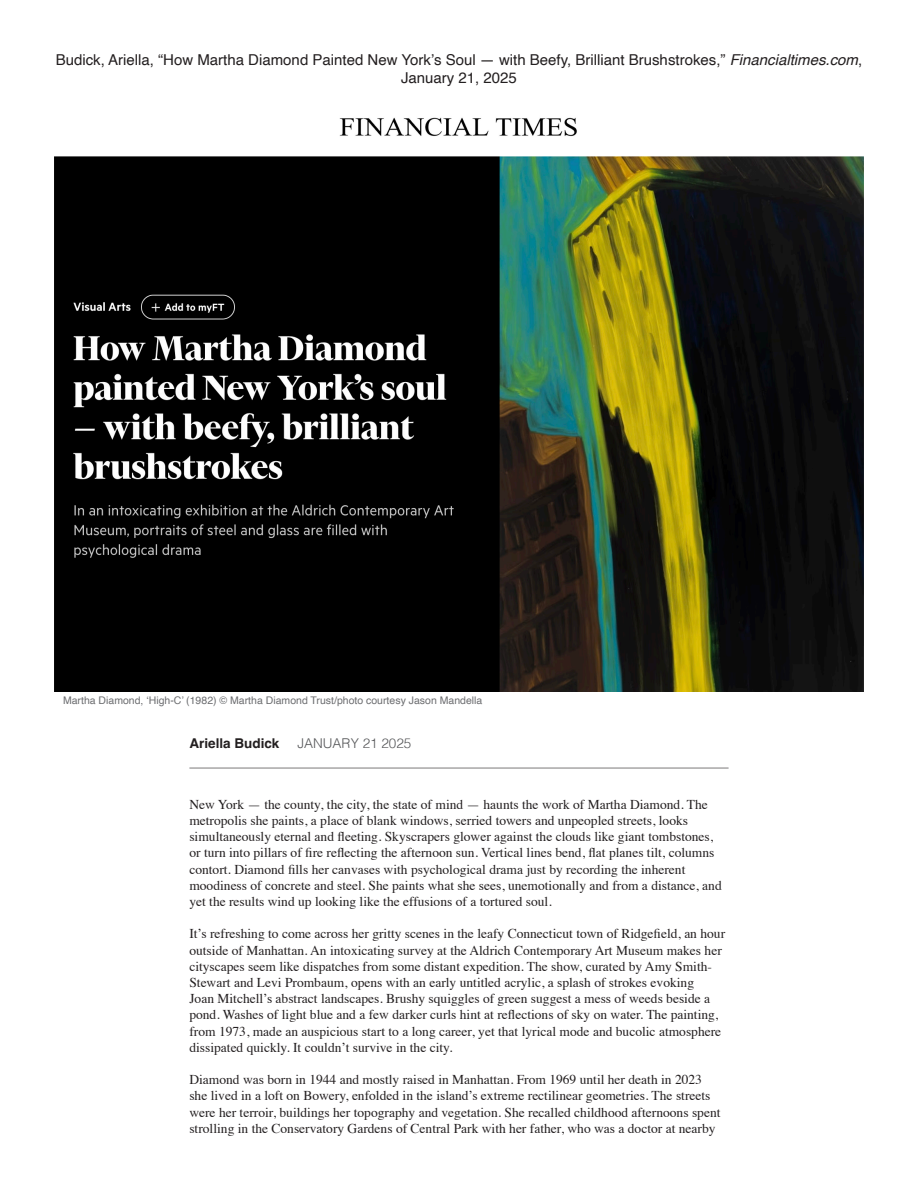
<style>
.page{position:relative;width:918px;height:1188px;background:#fff}
.page>*{position:absolute;margin:0;border:0;box-sizing:border-box;transform-origin:0 0}
.t1{font:15px/18px "Helvetica";color:#231f20;text-align:center}
.t2{font:13.5px/16.2px "Times";color:#231f20}
.t3{font:700 13.5px "Helvetica";color:#231f20}
.t4{font:300 13.5px "Helvetica";color:#57585a}
.t5{font:10.5px "Helvetica";color:#6c6d70}
.s1{font-style:italic}
</style>
<div class="page">
<img style="left:339px;top:117px;width:238px;height:20px">
<img style="left:54px;top:157px;width:810px;height:534px">
<hr style="left:189px;top:768px;width:540px;height:1px;background:#231f20">
<p class="t1" style="left:56px;top:51px;width:808px">Budick, Ariella, “How Martha Diamond Painted New York’s Soul — with Beefy, Brilliant Brushstrokes,” <span class="s1">Financialtimes.com</span>,<br>January 21, 2025</p>
<p class="t5" style="left:63px;top:692px;width:421px">Martha Diamond, ‘High-C’ (1982) © Martha Diamond Trust/photo courtesy Jason Mandella</p>
<p class="t3" style="left:189px;top:735px;width:92px">Ariella Budick</p>
<p class="t4" style="left:297px;top:732px;width:116px">JANUARY 21 2025</p>
<p class="t2" style="left:189px;top:795px;width:534px">New York — the county, the city, the state of mind — haunts the work of Martha Diamond. The metropolis she paints, a place of blank windows, serried towers and unpeopled streets, looks simultaneously eternal and fleeting. Skyscrapers glower against the clouds like giant tombstones, or turn into pillars of fire reflecting the afternoon sun. Vertical lines bend, flat planes tilt, columns contort. Diamond fills her canvases with psychological drama just by recording the inherent moodiness of concrete and steel. She paints what she sees, unemotionally and from a distance, and yet the results wind up looking like the effusions of a tortured soul.</p>
<p class="t2" style="left:189px;top:925px;width:537px">It’s refreshing to come across her gritty scenes in the leafy Connecticut town of Ridgefield, an hour outside of Manhattan. An intoxicating survey at the Aldrich Contemporary Art Museum makes her cityscapes seem like dispatches from some distant expedition. The show, curated by Amy Smith-Stewart and Levi Prombaum, opens with an early untitled acrylic, a splash of strokes evoking<br>Joan Mitchell’s abstract landscapes. Brushy squiggles of green suggest a mess of weeds beside a pond. Washes of light blue and a few darker curls hint at reflections of sky on water. The painting, from 1973, made an auspicious start to a long career, yet that lyrical mode and bucolic atmosphere dissipated quickly. It couldn’t survive in the city.</p>
<p class="t2" style="left:189px;top:1070px;width:533px">Diamond was born in 1944 and mostly raised in Manhattan. From 1969 until her death in 2023 she lived in a loft on Bowery, enfolded in the island’s extreme rectilinear geometries. The streets were her terroir, buildings her topography and vegetation. She recalled childhood afternoons spent strolling in the Conservatory Gardens of Central Park with her father, who was a doctor at nearby</p>
</div>
